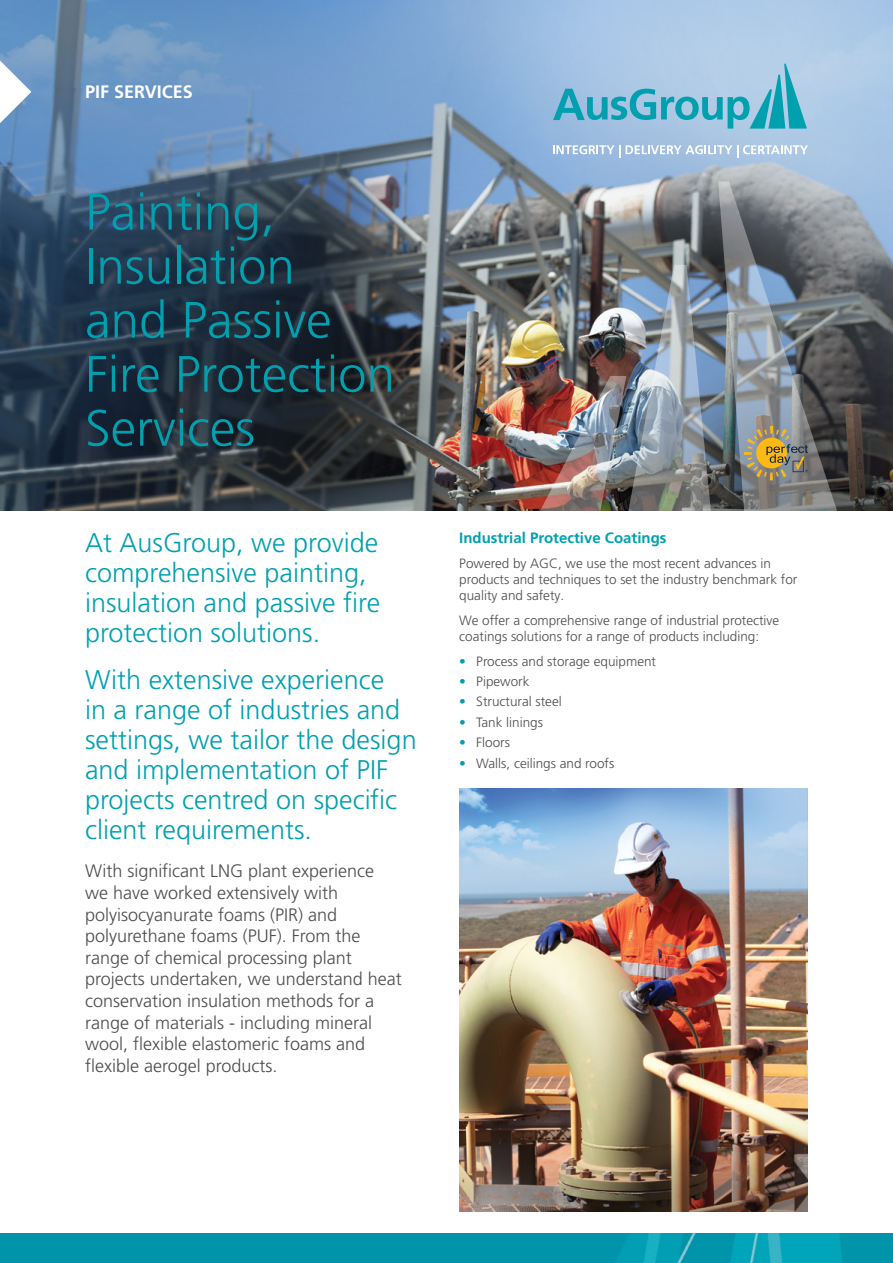
<style>
.page{position:relative;width:893px;height:1263px;background:#fff}
.page>*{position:absolute;margin:0;border:0;box-sizing:border-box;transform-origin:0 0}
.t1{font:300 51px/54px "Frutiger LT Pro";color:#00a0af}
.t2{font:300 27px/30px "Frutiger LT Pro";color:#00a0af}
.t3{font:300 18px/21.6px "Frutiger LT Pro";color:#4d4d4f}
.t4{font:700 18px "Frutiger LT Pro";color:#fff}
.t5{font:700 15px "Frutiger LT Pro";color:#00a0af}
.t6{font:300 13.5px/16.2px "Frutiger LT Pro";color:#4d4d4f}
.s1{color:#00a0af}
</style>
<div class="page">
<img style="left:0;top:0;width:893px;height:510px">
<svg style="left:718px;top:181px;width:172px;height:330px;background:#6d7278"></svg>
<img style="left:598px;top:265px;width:129px;height:246px">
<img style="left:456px;top:376px;width:170px;height:135px">
<img style="left:0;top:1233px;width:893px;height:30px">
<svg style="left:553px;top:64px;width:254px;height:65px;background:#82bed7"></svg>
<svg style="left:553px;top:145px;width:67px;height:12px"></svg>
<svg style="left:626px;top:145px;width:182px;height:12px"></svg>
<svg style="left:0;top:60px;width:31px;height:63px"></svg>
<img style="left:459px;top:788px;width:349px;height:424px">
<svg style="left:744px;top:426px;width:64px;height:54px;background:#9e916a"></svg>
<p class="t4" style="left:85px;top:81px;width:109px">PIF SERVICES</p>
<h1 class="t1" style="left:85px;top:185px;width:311px">Painting,<br>Insulation<br>and Passive<br>Fire Protection<br>Services</h1>
<h2 class="t2" style="left:85px;top:528px;width:297px">At AusGroup, we provide comprehensive painting, insulation and passive fire protection solutions.</h2>
<h2 class="t2" style="left:85px;top:665px;width:333px">With extensive experience<br>in a range of industries and settings, we tailor the design and implementation of PIF projects centred on specific client requirements.</h2>
<p class="t3" style="left:85px;top:860px;width:318px">With significant LNG plant experience<br>we have worked extensively with polyisocyanurate foams (PIR) and polyurethane foams (PUF). From the range of chemical processing plant projects undertaken, we understand heat conservation insulation methods for a range of materials - including mineral wool, flexible elastomeric foams and flexible aerogel products.</p>
<p class="t5" style="left:459px;top:529px;width:209px">Industrial Protective Coatings</p>
<p class="t6" style="left:459px;top:555px;width:340px">Powered by AGC, we use the most recent advances in products and techniques to set the industry benchmark for quality and safety.</p>
<p class="t6" style="left:459px;top:612px;width:322px">We offer a comprehensive range of industrial protective coatings solutions for a range of products including:</p>
<p class="t6" style="left:459px;top:653px;width:198px"><span class="s1">•</span> Process and storage equipment</p>
<p class="t6" style="left:459px;top:673px;width:72px"><span class="s1">•</span> Pipework</p>
<p class="t6" style="left:459px;top:694px;width:104px"><span class="s1">•</span> Structural steel</p>
<p class="t6" style="left:459px;top:714px;width:85px"><span class="s1">•</span> Tank linings</p>
<p class="t6" style="left:459px;top:735px;width:52px"><span class="s1">•</span> Floors</p>
<p class="t6" style="left:459px;top:755px;width:157px"><span class="s1">•</span> Walls, ceilings and roofs</p>
</div>
